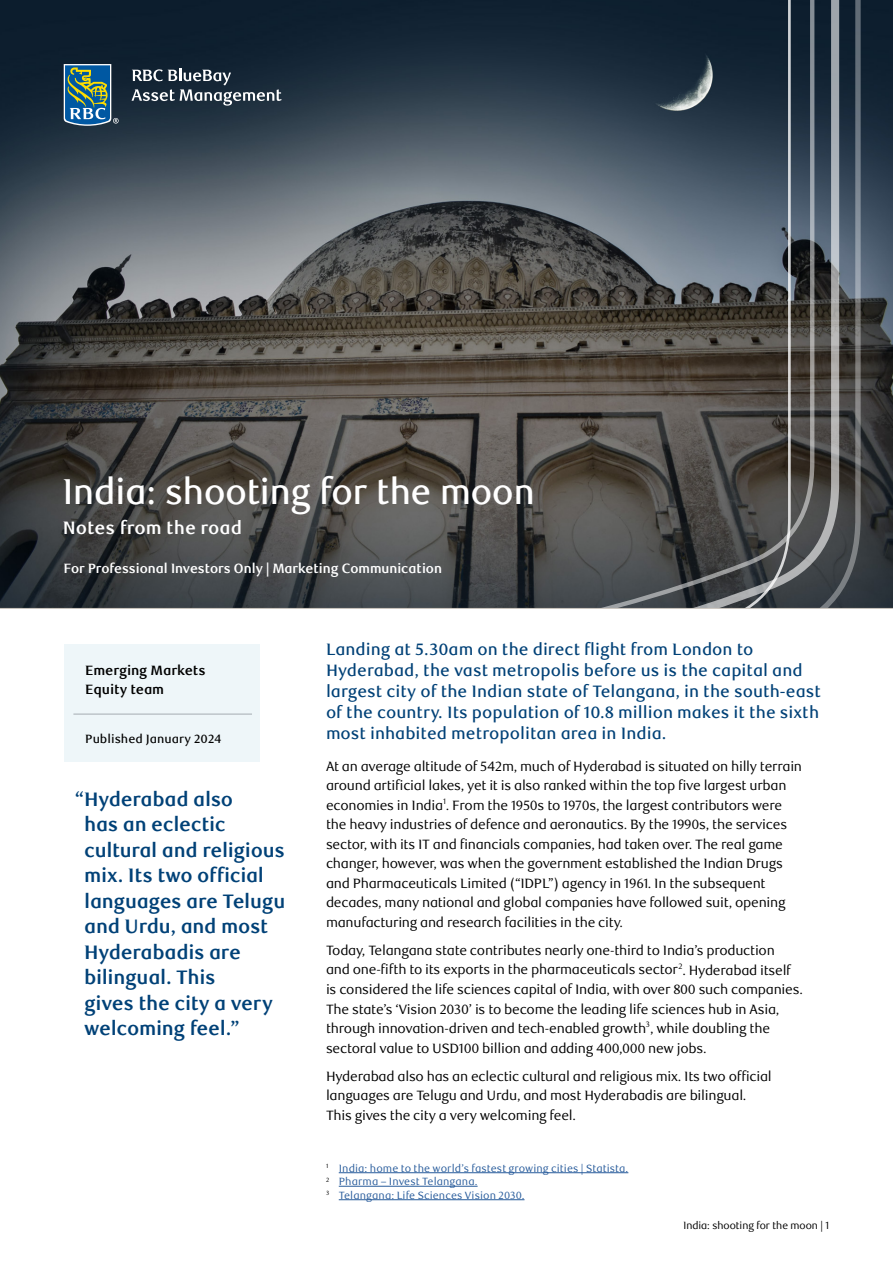
<style>
.page{position:relative;width:893px;height:1263px;background:#fff}
.page>*{position:absolute;margin:0;border:0;box-sizing:border-box;transform-origin:0 0}
.t1{font:500 36px "RBC Display";color:#fff}
.t2{font:700 19.5px/25.5px "RBC Text";letter-spacing:-.015em;color:#004177}
.t3{font:700 18px "RBC Text";color:#fff}
.t4{font:500 16.5px/21px "RBC Text";color:#004177}
.t5{font:13.5px/19.5px "RBC Text";letter-spacing:-.02em;color:#000}
.t6{font:700 13.5px "RBC Display";color:#fff}
.t7{font:700 13.5px/19.5px "RBC Text";letter-spacing:-.01em;color:#000}
.t8{font:500 12px "RBC Text";color:#000}
.t9{font:10.5px/13.5px "RBC Text";letter-spacing:.005em;color:#275b9b}
.t10{font:10.5px "RBC Display";color:#000}
</style>
<div class="page">
<img style="left:0;top:0;width:893px;height:608px">
<hr style="left:339px;top:1172px;width:289px;height:1px;background:#275b9b">
<hr style="left:339px;top:1186px;width:139px;height:1px;background:#275b9b">
<hr style="left:339px;top:1199px;width:185px;height:1px;background:#275b9b">
<div style="left:64px;top:644px;width:195px;height:117px;background:#eef6f9"></div>
<hr style="left:73px;top:714px;width:179px;height:1px;background:#a4abb1">
<svg style="left:64px;top:64px;width:55px;height:62px;background:#497886"></svg>
<svg style="left:132px;top:68px;width:150px;height:38px;background:#44525e"></svg>
<svg style="left:839px;top:0;width:22px;height:608px;background:#454c54"></svg>
<svg style="left:470px;top:0;width:369px;height:608px;background:#494e52"></svg>
<hr style="left:0;top:608px;width:893px;height:1px;background:#d1cbc3">
<h1 class="t1" style="left:63px;top:470px;width:473px">India: shooting for the moon</h1>
<h3 class="t3" style="left:63px;top:517px;width:181px">Notes from the road</h3>
<p class="t6" style="left:64px;top:561px;width:380px">For Professional Investors Only | Marketing Communication</p>
<p class="t7" style="left:85px;top:660px;width:122px">Emerging Markets<br>Equity team</p>
<p class="t8" style="left:85px;top:731px;width:138px">Published January 2024</p>
<h2 class="t2" style="left:84px;top:787px;width:203px;text-indent:-9px">“Hyderabad also<br>has an eclectic cultural and religious mix. Its two official languages are Telugu and Urdu, and most<br>Hyderabadis are bilingual. This<br>gives the city a very welcoming feel.”</h2>
<p class="t4" style="left:326px;top:639px;width:496px">Landing at 5.30am on the direct flight from London to Hyderabad, the vast metropolis before us is the capital and largest city of the Indian state of Telangana, in the south-east of the country. Its population of 10.8 million makes it the sixth most inhabited metropolitan area in India.</p>
<p class="t5" style="left:326px;top:757px;width:478px">At an average altitude of 542m, much of Hyderabad is situated on hilly terrain around artificial lakes, yet it is also ranked within the top five largest urban economies in India<sup>1</sup>. From the 1950s to 1970s, the largest contributors were the heavy industries of defence and aeronautics. By the 1990s, the services sector, with its IT and financials companies, had taken over. The real game changer, however, was when the government established the Indian Drugs and Pharmaceuticals Limited (“IDPL”) agency in 1961. In the subsequent decades, many national and global companies have followed suit, opening manufacturing and research facilities in the city.</p>
<p class="t5" style="left:326px;top:941px;width:478px">Today, Telangana state contributes nearly one-third to India’s production<br>and one-fifth to its exports in the pharmaceuticals sector<sup>2</sup>. Hyderabad itself is considered the life sciences capital of India, with over 800 such companies.<br>The state’s ‘Vision 2030’ is to become the leading life sciences hub in Asia, through innovation-driven and tech-enabled growth<sup>3</sup>, while doubling the sectoral value to USD100 billion and adding 400,000 new jobs.</p>
<p class="t5" style="left:326px;top:1066px;width:447px">Hyderabad also has an eclectic cultural and religious mix. Its two official languages are Telugu and Urdu, and most Hyderabadis are bilingual.<br>This gives the city a very welcoming feel.</p>
<p class="t9" style="left:326px;top:1161px;width:304px"><sup>1</sup> India: home to the world’s fastest growing cities | Statista.<br><sup>2</sup> Pharma – Invest Telangana.<br><sup>3</sup> Telangana: Life Sciences Vision 2030.</p>
<p class="t10" style="left:683px;top:1219px;width:147px">India: shooting for the moon | 1</p>
</div>
